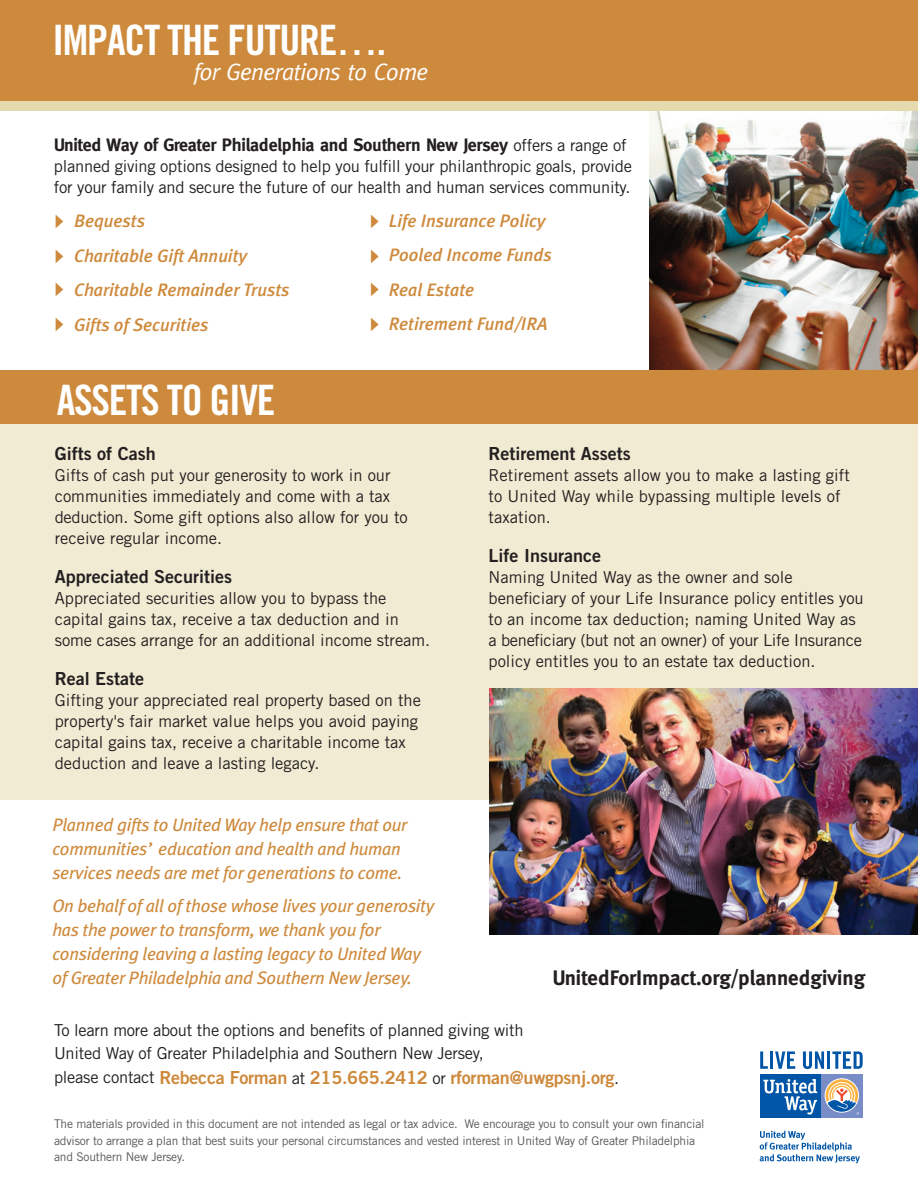
<style>
.page{position:relative;width:918px;height:1188px;background:#fff}
.page>*{position:absolute;margin:0;border:0;box-sizing:border-box;transform-origin:0 0}
.t1{font:42px "Trade Gothic LT Std Bd Cn 20";letter-spacing:-.03em;color:#fff}
.t2{font:italic 23.85px "Meta";letter-spacing:-.03em;color:#fff}
.t3{font:700 21px "Meta";color:#231f20}
.t4{font:italic 18px/24px "Meta Plus";letter-spacing:-.015em;color:#ce8a3c}
.t5{font:italic 500 18px/34.5px "Meta Plus";color:#ce8a3c}
.t6{font:18px "Trade Gothic LT Std Bd 2";color:#231f20}
.t7{font:700 18px "Meta";letter-spacing:-.015em;color:#231f20}
.t8{font:18px "Trade Gothic LT Std Bd 2";letter-spacing:-.015em;color:#ce8a3c}
.t9{font:16.5px/21px "Trade Gothic LT Std";color:#231f20}
.t10{font:12px/16.5px "Trade Gothic LT Std";letter-spacing:-.015em;color:#57585a}
.s1{font-family:"Trade Gothic LT Std";font-weight:400;font-size:16.5px}
.s2{font-family:"Trade Gothic LT Std";font-size:16.5px;color:#231f20}
</style>
<div class="page">
<img style="left:650px;top:111px;width:268px;height:259px">
<div style="left:0;top:421px;width:918px;height:379px;background:#f1ebd3"></div>
<svg style="left:760px;top:1051px;width:8px;height:18px"></svg>
<hr style="left:770px;top:1051px;width:3px;height:18px;background:#0155a7">
<svg style="left:775px;top:1051px;width:20px;height:18px"></svg>
<svg style="left:803px;top:1051px;width:21px;height:18px"></svg>
<hr style="left:827px;top:1051px;width:3px;height:18px;background:#0155a7">
<svg style="left:832px;top:1051px;width:31px;height:18px"></svg>
<div style="left:821px;top:1074px;width:42px;height:43px;background:#788dc7"></div>
<div style="left:760px;top:1074px;width:61px;height:43px;background:#0155a7"></div>
<svg style="left:825px;top:1078px;width:34px;height:35px"></svg>
<svg style="left:763px;top:1079px;width:54px;height:36px"></svg>
<svg style="left:826px;top:1079px;width:33px;height:36px"></svg>
<svg style="left:760px;top:1131px;width:100px;height:32px"></svg>
<div style="left:0;top:370px;width:918px;height:54px;background:#ce8a3c"></div>
<div style="left:0;top:72px;width:918px;height:39px;background:#e5daae"></div>
<div style="left:0;top:0;width:918px;height:101px;background:#ce8a3c"></div>
<img style="left:489px;top:689px;width:429px;height:246px">
<h1 class="t1" style="left:53px;top:25px;width:335px">IMPACT THE FUTURE….</h1>
<h2 class="t2" style="left:193px;top:58px;width:236px">for Generations to Come</h2>
<p class="t7" style="left:54px;top:134px;width:574px">United Way of Greater Philadelphia and Southern New Jersey <span class="s1">offers a range of</span></p>
<p class="t9" style="left:54px;top:157px;width:580px">planned giving options designed to help you fulfill your philanthropic goals, provide for your family and secure the future of our health and human services community.</p>
<p class="t5" style="left:74px;top:204px;width:217px">Bequests<br>Charitable Gift Annuity<br>Charitable Remainder Trusts<br>Gifts of Securities</p>
<p class="t5" style="left:389px;top:204px;width:164px">Life Insurance Policy<br>Pooled Income Funds<br>Real Estate<br>Retirement Fund/IRA</p>
<h1 class="t1" style="left:57px;top:384px;width:220px">ASSETS TO GIVE</h1>
<p class="t6" style="left:55px;top:447px;width:102px">Gifts of Cash</p>
<p class="t9" style="left:55px;top:467px;width:355px">Gifts of cash put your generosity to work in our communities immediately and come with a tax deduction. Some gift options also allow for you to receive regular income.</p>
<p class="t6" style="left:55px;top:570px;width:179px">Appreciated Securities</p>
<p class="t9" style="left:55px;top:590px;width:377px">Appreciated securities allow you to bypass the capital gains tax, receive a tax deduction and in some cases arrange for an additional income stream.</p>
<p class="t6" style="left:55px;top:672px;width:91px">Real Estate</p>
<p class="t9" style="left:55px;top:692px;width:368px">Gifting your appreciated real property based on the property's fair market value helps you avoid paying capital gains tax, receive a charitable income tax deduction and leave a lasting legacy.</p>
<p class="t6" style="left:489px;top:447px;width:144px">Retirement Assets</p>
<p class="t9" style="left:489px;top:466px;width:363px">Retirement assets allow you to make a lasting gift to United Way while bypassing multiple levels of taxation.</p>
<p class="t6" style="left:489px;top:549px;width:114px">Life Insurance</p>
<p class="t9" style="left:489px;top:568px;width:377px">Naming United Way as the owner and sole beneficiary of your Life Insurance policy entitles you to an income tax deduction; naming United Way as a beneficiary (but not an owner) of your Life Insurance policy entitles you to an estate tax deduction.</p>
<p class="t4" style="left:52px;top:813px;width:356px">Planned gifts to United Way help ensure that our communities’ education and health and human services needs are met for generations to come.</p>
<p class="t4" style="left:52px;top:894px;width:383px">On behalf of all of those whose lives your generosity has the power to transform, we thank you for considering leaving a lasting legacy to United Way of Greater Philadelphia and Southern New Jersey.</p>
<p class="t9" style="left:54px;top:1019px;width:471px;line-height:24px">To learn more about the options and benefits of planned giving with<br>United Way of Greater Philadelphia and Southern New Jersey,</p>
<p class="t8" style="left:54px;top:1071px;width:567px"><span class="s2">please contact</span> Rebecca Forman <span class="s2">at</span> 215.665.2412 <span class="s2">or</span> rforman@uwgpsnj.org<span class="s2">.</span></p>
<p class="t10" style="left:54px;top:1117px;width:652px">The materials provided in this document are not intended as legal or tax advice. We encourage you to consult your own financial advisor to arrange a plan that best suits your personal circumstances and vested interest in United Way of Greater Philadelphia and Southern New Jersey.</p>
<p class="t3" style="left:553px;top:966px;width:314px">UnitedForImpact.org/plannedgiving</p>
</div>
